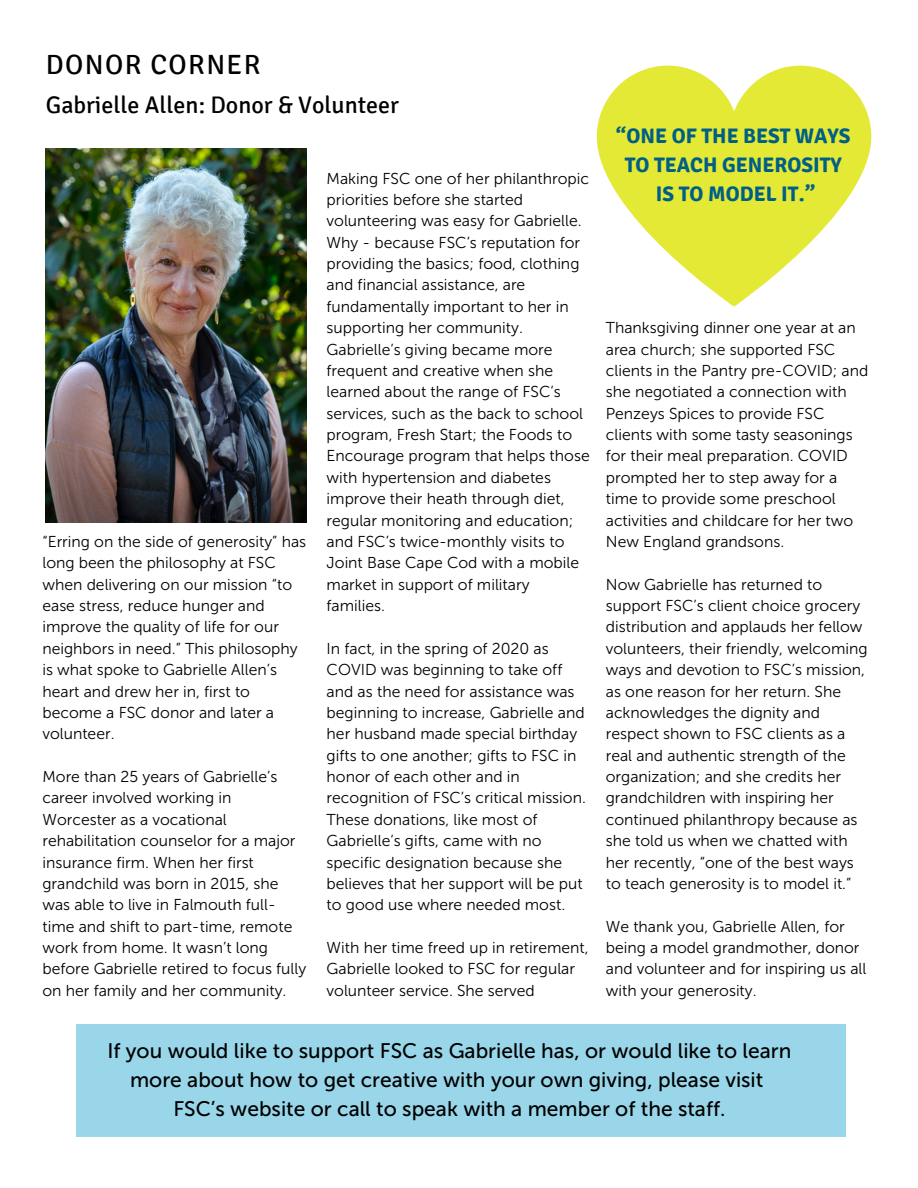
<style>
.page{position:relative;width:918px;height:1188px;background:#fff}
.page>*{position:absolute;margin:0;border:0;box-sizing:border-box;transform-origin:0 0}
.t1{font:27.75px "Signika";letter-spacing:.05em;color:#000}
.t2{font:24px "Signika";color:#000}
.t3{font:21px/29.2px "Museo Sans 500";color:#000;text-align:center}
.t4{font:700 21px "Signika";color:#005f86}
.t5{font:15.75px/21.3px "Museo Sans 300";color:#000}
</style>
<div class="page">
<img style="left:46px;top:148px;width:261px;height:375px">
<div style="left:76px;top:1024px;width:769px;height:113px;background:#99d6ea"></div>
<svg style="left:597px;top:66px;width:274px;height:241px;fill:#e3e935"></svg>
<p class="t1" style="left:46px;top:48px;width:216px">DONOR CORNER</p>
<p class="t2" style="left:46px;top:91px;width:355px">Gabrielle Allen: Donor &amp; Volunteer</p>
<p class="t5" style="left:42px;top:531px;width:265px">“Erring on the side of generosity” has long been the philosophy at FSC when delivering on our mission “to ease stress, reduce hunger and improve the quality of life for our neighbors in need.” This philosophy is what spoke to Gabrielle Allen’s heart and drew her in, first to become a FSC donor and later a volunteer.</p>
<p class="t5" style="left:42px;top:766px;width:265px">More than 25 years of Gabrielle’s career involved working in<br>Worcester as a vocational rehabilitation counselor for a major insurance firm. When her first grandchild was born in 2015, she was able to live in Falmouth full&shy;time and shift to part-time, remote work from home. It wasn’t long before Gabrielle retired to focus fully on her family and her community.</p>
<p class="t5" style="left:327px;top:168px;width:265px">Making FSC one of her philanthropic priorities before she started volunteering was easy for Gabrielle.<br>Why - because FSC’s reputation for providing the basics; food, clothing and financial assistance, are fundamentally important to her in supporting her community.<br>Gabrielle’s giving became more frequent and creative when she learned about the range of FSC’s services, such as the back to school program, Fresh Start; the Foods to<br>Encourage program that helps those with hypertension and diabetes improve their heath through diet, regular monitoring and education; and FSC’s twice-monthly visits to<br>Joint Base Cape Cod with a mobile market in support of military families.</p>
<p class="t5" style="left:327px;top:638px;width:261px">In fact, in the spring of 2020 as<br>COVID was beginning to take off and as the need for assistance was beginning to increase, Gabrielle and her husband made special birthday gifts to one another; gifts to FSC in honor of each other and in recognition of FSC’s critical mission.<br>These donations, like most of<br>Gabrielle’s gifts, came with no specific designation because she believes that her support will be put to good use where needed most.</p>
<p class="t5" style="left:327px;top:937px;width:264px">With her time freed up in retirement,<br>Gabrielle looked to FSC for regular volunteer service. She served</p>
<p class="t4" style="left:616px;top:123px;width:236px">“ONE OF THE BEST WAYS</p>
<p class="t4" style="left:625px;top:152px;width:218px">TO TEACH GENEROSITY</p>
<p class="t4" style="left:656px;top:181px;width:161px">IS TO MODEL IT.”</p>
<p class="t5" style="left:606px;top:317px;width:264px">Thanksgiving dinner one year at an area church; she supported FSC clients in the Pantry pre-COVID; and she negotiated a connection with<br>Penzeys Spices to provide FSC clients with some tasty seasonings for their meal preparation. COVID prompted her to step away for a time to provide some preschool activities and childcare for her two<br>New England grandsons.</p>
<p class="t5" style="left:606px;top:574px;width:263px">Now Gabrielle has returned to support FSC’s client choice grocery distribution and applauds her fellow volunteers, their friendly, welcoming ways and devotion to FSC’s mission, as one reason for her return. She acknowledges the dignity and respect shown to FSC clients as a real and authentic strength of the organization; and she credits her grandchildren with inspiring her continued philanthropy because as she told us when we chatted with her recently, “one of the best ways to teach generosity is to model it.”</p>
<p class="t5" style="left:606px;top:916px;width:262px">We thank you, Gabrielle Allen, for being a model grandmother, donor and volunteer and for inspiring us all with your generosity.</p>
<p class="t3" style="left:107px;top:1036px;width:686px">If you would like to support FSC as Gabrielle has, or would like to learn more about how to get creative with your own giving, please visit</p>
<p class="t3" style="left:173px;top:1094px;width:554px">FSC’s website or call to speak with a member of the staff.</p>
</div>
